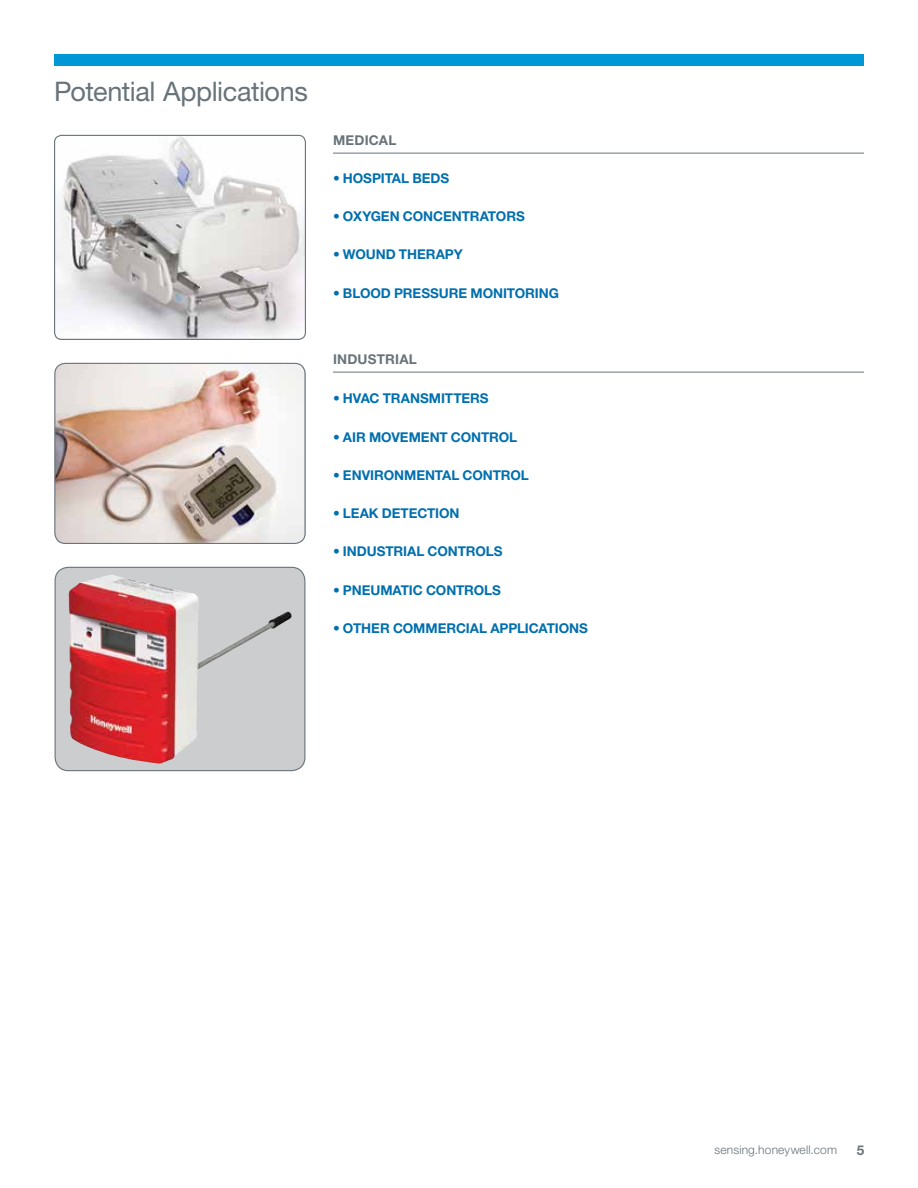
<style>
.page{position:relative;width:918px;height:1188px;background:#fff}
.page>*{position:absolute;margin:0;border:0;box-sizing:border-box;transform-origin:0 0}
.t1{font:27px "Helvetica Neue LT Std";letter-spacing:-.015em;color:#68737a}
.t2{font:700 13.5px "Helvetica Neue LT Std";letter-spacing:-.005em;color:#006faf}
.t3{font:700 13.5px "Helvetica Neue LT Std";letter-spacing:.015em;color:#68737a}
.t4{font:300 12px "Helvetica Neue LT Std";letter-spacing:.015em;color:#68737a}
</style>
<div class="page">
<hr style="left:333px;top:153px;width:531px;height:1px;background:#68737a">
<hr style="left:333px;top:372px;width:531px;height:1px;background:#68737a">
<div style="left:54px;top:54px;width:810px;height:12px;background:#0097d7"></div>
<div style="left:55px;top:567px;width:250px;height:204px;background:#cbcdce;border-radius:13px"></div>
<img style="left:68px;top:575px;width:224px;height:189px">
<div style="left:55px;top:567px;width:250px;height:204px;border:1px solid #68737a;border-radius:13px"></div>
<img style="left:55px;top:135px;width:250px;height:204px">
<div style="left:54px;top:135px;width:252px;height:205px;border:1px solid #68737a;border-radius:7px"></div>
<img style="left:56px;top:363px;width:248px;height:179px">
<div style="left:54px;top:363px;width:252px;height:181px;border:1px solid #68737a;border-radius:11px"></div>
<h1 class="t1" style="left:54px;top:76px;width:255px">Potential Applications</h1>
<p class="t3" style="left:333px;top:131px;width:65px">MEDICAL</p>
<p class="t2" style="left:333px;top:170px;width:118px">• HOSPITAL BEDS</p>
<p class="t2" style="left:333px;top:208px;width:193px">• OXYGEN CONCENTRATORS</p>
<p class="t2" style="left:333px;top:246px;width:131px">• WOUND THERAPY</p>
<p class="t2" style="left:333px;top:284px;width:228px">• BLOOD PRESSURE MONITORING</p>
<p class="t3" style="left:333px;top:350px;width:14px">INDUSTRIAL</p>
<p class="t2" style="left:333px;top:390px;width:68px">• HVAC TRANSMITT</p>
<p class="t2" style="left:461px;top:390px;width:19px">ERS</p>
<p class="t2" style="left:333px;top:428px;width:186px">• AIR MOVEMENT CONTROL</p>
<p class="t2" style="left:333px;top:467px;width:197px">• ENVIRONMENTAL CONTROL</p>
<p class="t2" style="left:333px;top:505px;width:128px">• LEAK DETECTION</p>
<p class="t2" style="left:333px;top:543px;width:171px">• INDUSTRIAL CONTROLS</p>
<p class="t2" style="left:333px;top:581px;width:170px">• PNEUMATIC CONTROLS</p>
<p class="t2" style="left:333px;top:620px;width:256px">• OTHER COMMERCIAL APPLICATIONS</p>
<p class="t4" style="left:714px;top:1143px;width:124px">sensing.honeywell.com</p>
<p class="t3" style="left:857px;top:1142px;width:9px">5</p>
</div>
